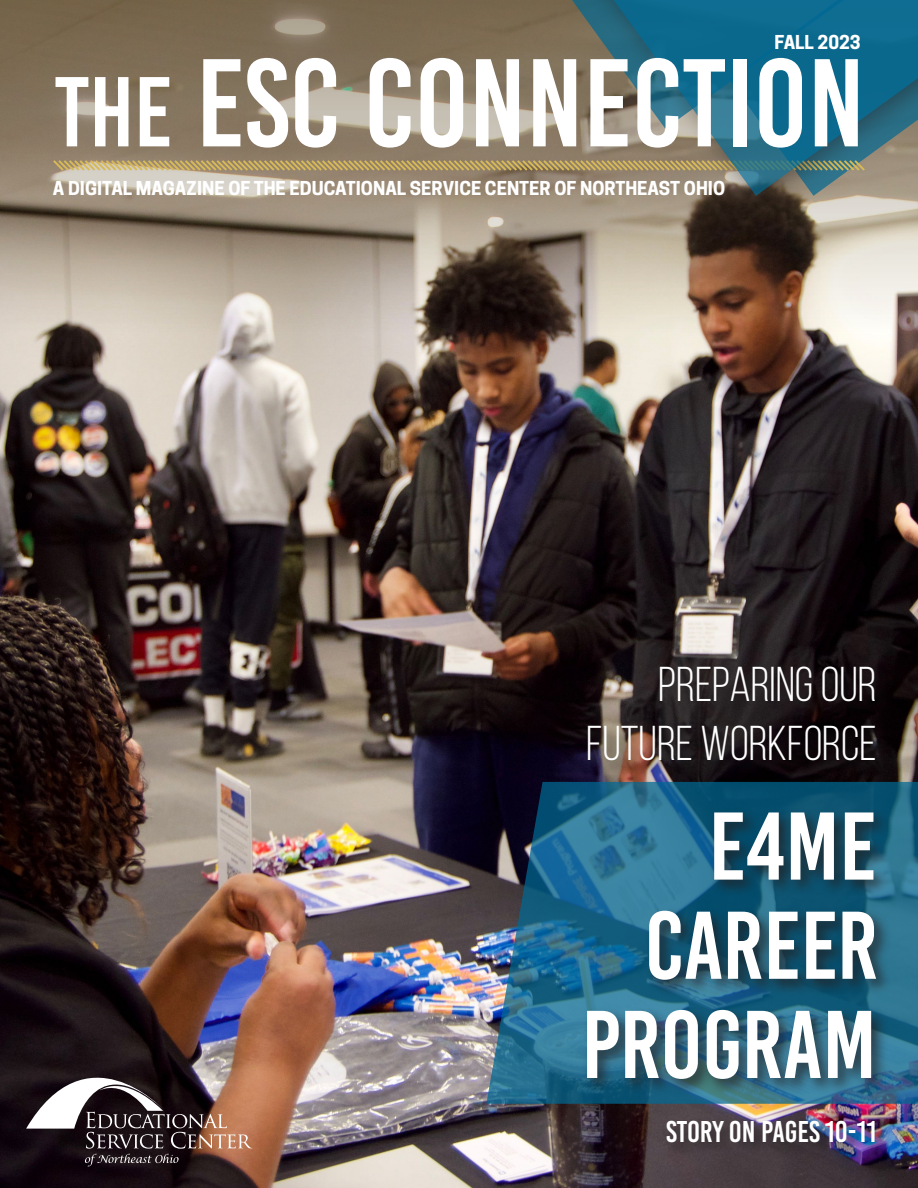
<style>
.page{position:relative;width:918px;height:1188px;background:#fff}
.page>*{position:absolute;margin:0;border:0;box-sizing:border-box;transform-origin:0 0}
.t1{font:124.65px "Bebas Kai";color:#fff}
.t2{font:96px/99.1px "Bebas Kai";color:#fff;text-align:right}
.t3{font:48.9px/58.7px "Bebas Neue";color:#fff;text-align:right}
.t4{font:30px "Bebas Kai";color:#fff}
.t5{font:700 18px "Cooper Hewitt";color:#fff}
.s1{font-size:99px}
</style>
<div class="page">
<img style="left:0;top:367px;width:918px;height:821px">
<svg style="left:0;top:0;width:918px;height:367px;background:#a09081"></svg>
<svg style="left:51px;top:0;width:528px;height:196px;background:#8f8069"></svg>
<svg style="left:26px;top:1027px;width:226px;height:139px;background:#534242"></svg>
<svg style="left:486px;top:782px;width:432px;height:322px;background:#276180"></svg>
<div style="left:579px;top:0;width:339px;height:221px;background:#231f20;opacity:.67"></div>
<svg style="left:594px;top:0;width:324px;height:196px;background:#3a7283"></svg>
<div style="left:585px;top:664px;width:305px;height:112px;background:#231f20;opacity:.67"></div>
<div style="left:664px;top:1118px;width:226px;height:40px;background:#231f20;opacity:.67"></div>
<div style="left:583px;top:808px;width:310px;height:289px;background:#231f20;opacity:.75"></div>
<p class="t5" style="left:774px;top:31px;width:88px">FALL 2023</p>
<p class="t1" style="left:55px;top:36px;width:812px"><span class="s1">THE</span> ESC CONNECTION</p>
<p class="t5" style="left:53px;top:178px;width:674px">A DIGITAL MAGAZINE OF THE EDUCATIONAL SERVICE CENTER OF NORTHEAST OHIO</p>
<p class="t3" style="left:586px;top:655px;width:292px">PREPARING OUR<br>FUTURE WORKFORCE</p>
<p class="t2" style="left:582px;top:797px;width:298px">E4ME<br>CAREER<br>PROGRAM</p>
<p class="t4" style="left:666px;top:1116px;width:212px">STORY ON PAGES 10-11</p>
</div>
